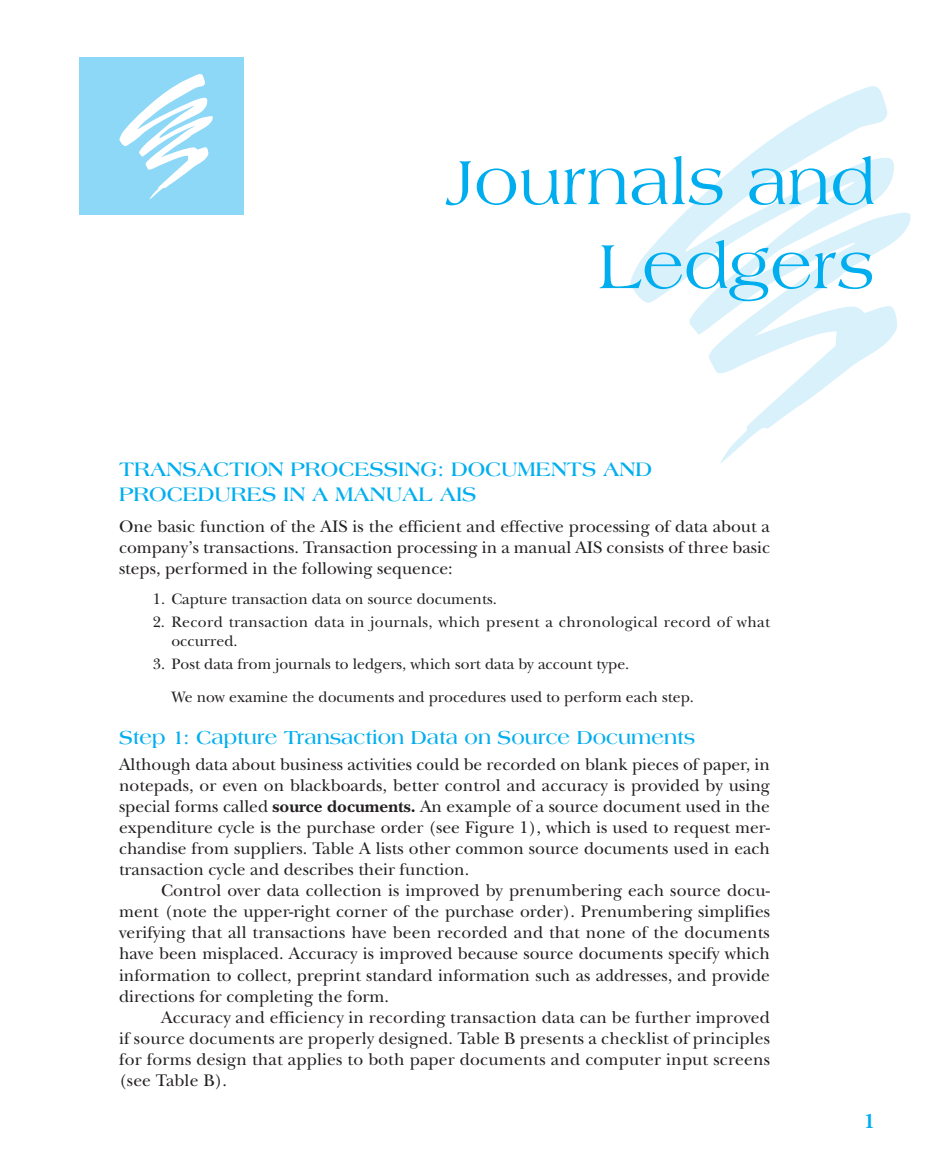
<style>
.page{position:relative;width:945px;height:1166px;background:#fff}
.page>*{position:absolute;margin:0;border:0;box-sizing:border-box;transform-origin:0 0}
.t1{font:66.5px/84px "Americana";color:#00aeef;text-align:right}
.t2{font:700 21px/24.5px "Americana";color:#00aeef}
.t3{font:700 21px "New Baskerville";color:#00aeef}
.t4{font:700 20.12px "Americana";color:#00aeef}
.t5{font:17.5px/21px "New Baskerville";color:#231f20;text-align:justify}
.t6{font:15.75px/33.2px "New Baskerville";color:#231f20}
.t7{font:15.75px/19.2px "New Baskerville";letter-spacing:.02em;color:#231f20}
.s1{font-weight:700}
</style>
<div class="page">
<svg style="left:630px;top:86px;width:281px;height:377px"></svg>
<div style="left:79px;top:57px;width:165px;height:158px;background:#8dd7f7"></div>
<svg style="left:119px;top:74px;width:94px;height:126px"></svg>
<h1 class="t1" style="left:446px;top:144px;width:431px">Journals and<br>Ledgers</h1>
<p class="t2" style="left:119px;top:458px;width:535px">TRANSACTION PROCESSING: DOCUMENTS AND<br>PROCEDURES IN A MANUAL AIS</p>
<p class="t5" style="left:119px;top:518px;width:653px">One basic function of the AIS is the efficient and effective processing of data about a company’s transactions. Transaction processing in a manual AIS consists of three basic steps, performed in the following sequence:</p>
<p class="t6" style="left:153px;top:584px;width:346px">1. Capture transaction data on source documents.</p>
<p class="t7" style="left:171px;top:614px;width:600px;text-indent:-19px">2. Record transaction data in journals, which present a chronological record of what occurred.</p>
<p class="t6" style="left:171px;top:649px;width:524px;text-indent:-19px">3. Post data from journals to ledgers, which sort data by account type.<br>We now examine the documents and procedures used to perform each step.</p>
<p class="t4" style="left:119px;top:729px;width:578px">Step 1: Capture Transaction Data on Source Documents</p>
<p class="t5" style="left:119px;top:756px;width:653px">Although data about business activities could be recorded on blank pieces of paper, in notepads, or even on blackboards, better control and accuracy is provided by using special forms called <span class="s1">source documents.</span> An example of a source document used in the expenditure cycle is the purchase order (see Figure 1), which is used to request mer&shy;chandise from suppliers. Table A lists other common source documents used in each transaction cycle and describes their function.</p>
<p class="t5" style="left:119px;top:882px;width:653px;text-indent:42px">Control over data collection is improved by prenumbering each source docu&shy;ment (note the upper-right corner of the purchase order). Prenumbering simplifies verifying that all transactions have been recorded and that none of the documents have been misplaced. Accuracy is improved because source documents specify which information to collect, preprint standard information such as addresses, and provide directions for completing the form.</p>
<p class="t5" style="left:119px;top:1008px;width:653px;text-indent:42px">Accuracy and efficiency in recording transaction data can be further improved if source documents are properly designed. Table B presents a checklist of principles for forms design that applies to both paper documents and computer input screens (see Table B).</p>
<p class="t3" style="left:864px;top:1113px;width:12px">1</p>
</div>
